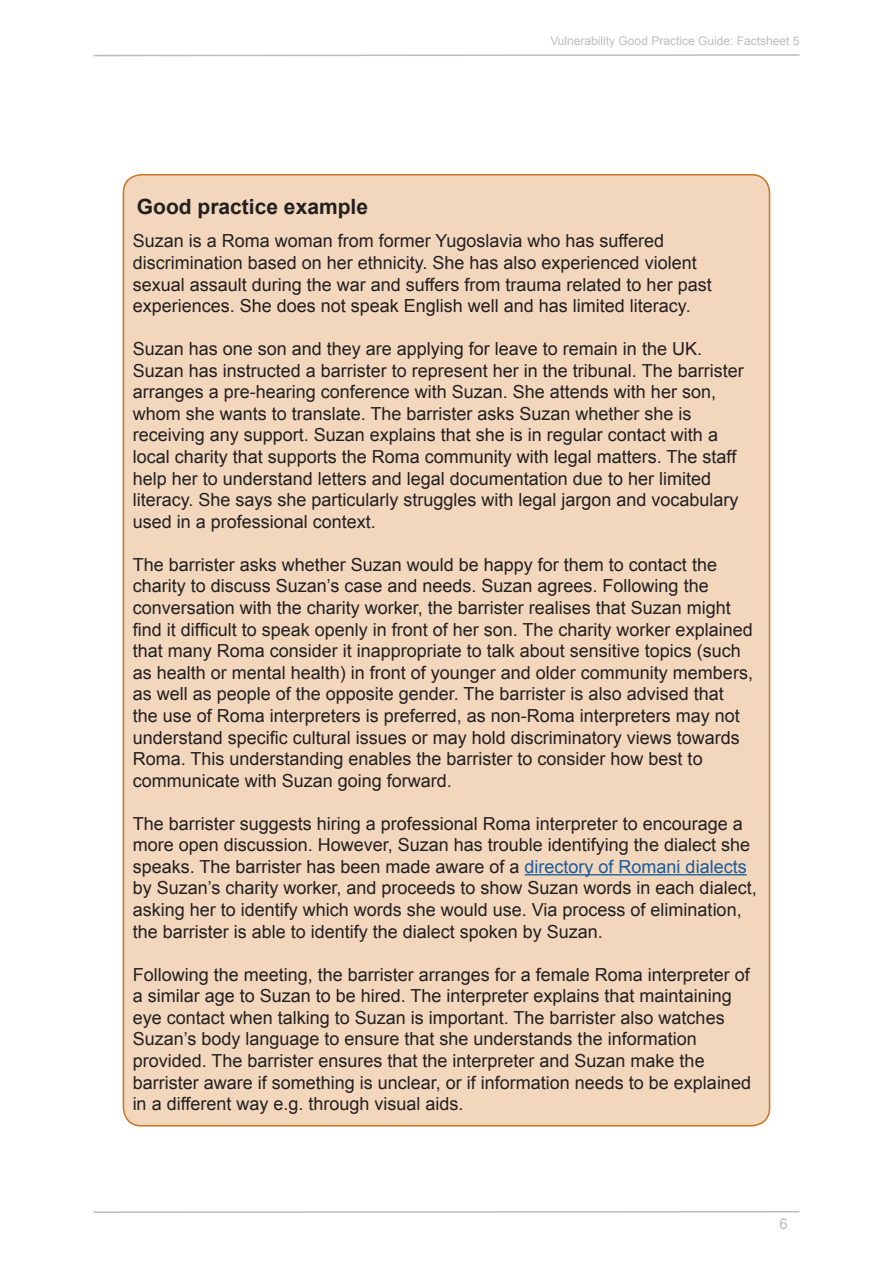
<style>
.page{position:relative;width:893px;height:1263px;background:#fff}
.page>*{position:absolute;margin:0;border:0;box-sizing:border-box;transform-origin:0 0}
.t1{font:700 21px "Arial";color:#231f20}
.t2{font:18px/21.6px "Arial";color:#231f20}
.t3{font:15px "Arial";color:#bcbdbd}
.t4{font:12px "Arial";color:#bcbdbd}
.s1{color:#175d9e}
</style>
<div class="page">
<svg style="left:93px;top:54px;width:707px;height:3px"></svg>
<svg style="left:93px;top:1211px;width:707px;height:2px"></svg>
<div style="left:123px;top:175px;width:646px;height:951px;background:#f2d7bd;border-radius:18px"></div>
<hr style="left:525px;top:874px;width:222px;height:1px;background:#175d9e">
<p class="t4" style="left:550px;top:32px;width:250px">Vulnerability Good Practice Guide: Factsheet 5</p>
<p class="t1" style="left:137px;top:192px;width:233px">Good practice example</p>
<p class="t2" style="left:133px;top:230px;width:580px">Suzan is a Roma woman from former Yugoslavia who has suffered discrimination based on her ethnicity. She has also experienced violent sexual assault during the war and suffers from trauma related to her past experiences. She does not speak English well and has limited literacy.</p>
<p class="t2" style="left:133px;top:338px;width:612px">Suzan has one son and they are applying for leave to remain in the UK.<br>Suzan has instructed a barrister to represent her in the tribunal. The barrister arranges a pre-hearing conference with Suzan. She attends with her son, whom she wants to translate. The barrister asks Suzan whether she is receiving any support. Suzan explains that she is in regular contact with a local charity that supports the Roma community with legal matters. The staff help her to understand letters and legal documentation due to her limited literacy. She says she particularly struggles with legal jargon and vocabulary used in a professional context.</p>
<p class="t2" style="left:133px;top:554px;width:622px">The barrister asks whether Suzan would be happy for them to contact the charity to discuss Suzan’s case and needs. Suzan agrees. Following the conversation with the charity worker, the barrister realises that Suzan might find it difficult to speak openly in front of her son. The charity worker explained that many Roma consider it inappropriate to talk about sensitive topics (such as health or mental health) in front of younger and older community members, as well as people of the opposite gender. The barrister is also advised that the use of Roma interpreters is preferred, as non-Roma interpreters may not understand specific cultural issues or may hold discriminatory views towards Roma. This understanding enables the barrister to consider how best to communicate with Suzan going forward.</p>
<p class="t2" style="left:133px;top:813px;width:625px">The barrister suggests hiring a professional Roma interpreter to encourage a more open discussion. However, Suzan has trouble identifying the dialect she speaks. The barrister has been made aware of a <span class="s1">directory of Romani dialects </span>by Suzan’s charity worker, and proceeds to show Suzan words in each dialect, asking her to identify which words she would use. Via process of elimination, the barrister is able to identify the dialect spoken by Suzan.</p>
<p class="t2" style="left:133px;top:963px;width:620px">Following the meeting, the barrister arranges for a female Roma interpreter of a similar age to Suzan to be hired. The interpreter explains that maintaining eye contact when talking to Suzan is important. The barrister also watches Suzan’s body language to ensure that she understands the information provided. The barrister ensures that the interpreter and Suzan make the barrister aware if something is unclear, or if information needs to be explained in a different way e.g. through visual aids.</p>
<p class="t3" style="left:779px;top:1213px;width:10px">6</p>
</div>
